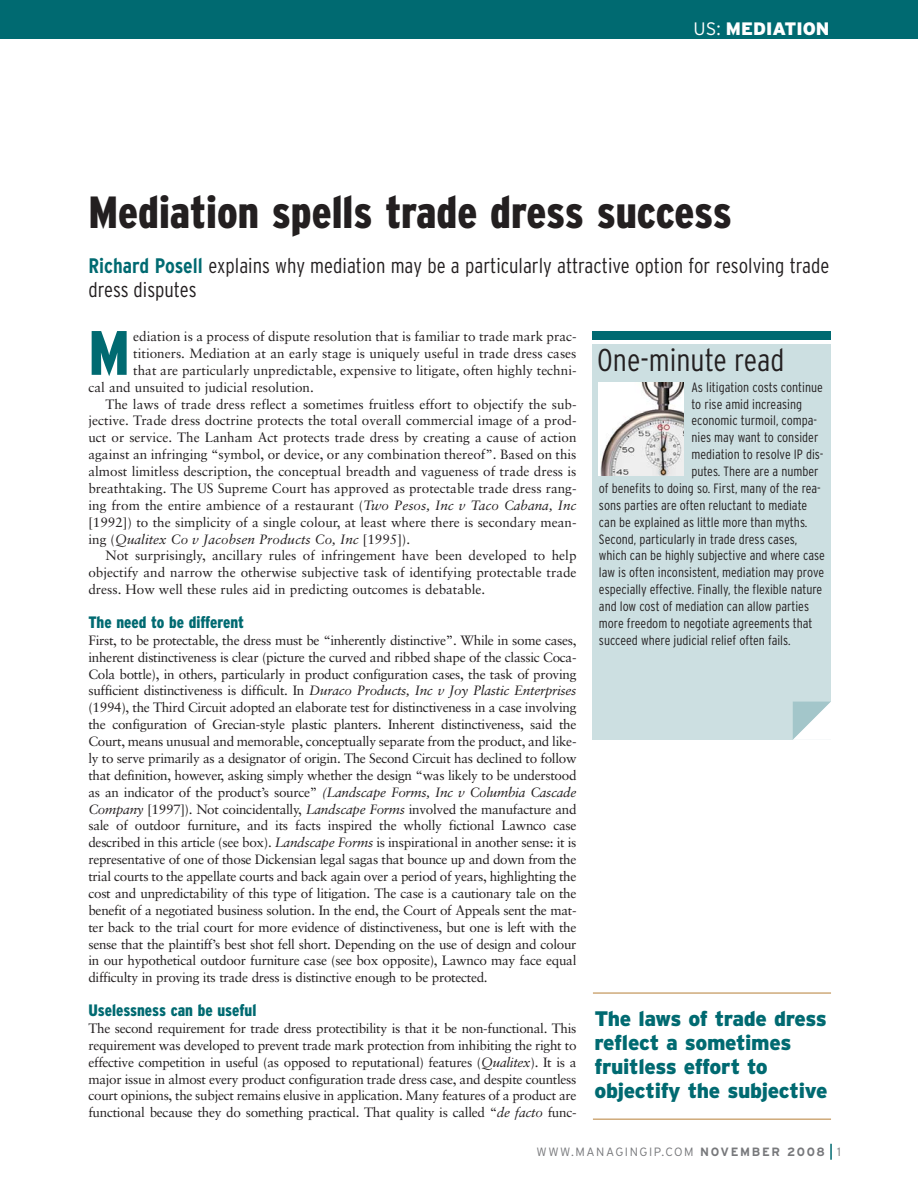
<style>
.page{position:relative;width:918px;height:1188px;background:#fff}
.page>*{position:absolute;margin:0;border:0;box-sizing:border-box;transform-origin:0 0}
.t1{font:900 condensed 62.55px "Interstate";color:#006a71}
.t2{font:900 condensed 45px "Interstate";color:#231f20}
.t3{font:300 condensed 31.5px "Interstate";color:#231f20}
.t4{font:300 condensed 21px/24px "Interstate";color:#231f20}
.t5{font:900 21px/24px "Interstate";letter-spacing:-.015em;color:#006a71}
.t6{font:900 18px "Interstate";color:#fff}
.t7{font:900 condensed 16.5px "Interstate";color:#006a71}
.t8{font:13.5px/16.8px "Sabon";color:#231f20;text-align:justify}
.t9{font:300 condensed 13.5px "Interstate";color:#231f20}
.t10{font:italic 13.5px "Sabon";color:#231f20}
.t11{font:300 12px "Interstate";letter-spacing:.13em;color:#77787b}
.s1{font-weight:300}
.s2{font-weight:700;color:#006a71}
.s3{font-style:italic}
.s4{font-style:normal}
.s5{font-weight:700}
</style>
<div class="page">
<div style="left:0;top:0;width:918px;height:38px;background:#006a71"></div>
<svg style="left:830px;top:1144px;width:2px;height:16px"></svg>
<div style="left:593px;top:344px;width:238px;height:396px;background:#ccdfe1"></div>
<img style="left:600px;top:382px;width:84px;height:94px">
<div style="left:593px;top:332px;width:238px;height:8px;background:#006a71"></div>
<svg style="left:793px;top:702px;width:38px;height:38px"></svg>
<hr style="left:593px;top:992px;width:238px;height:2px;background:#cfaa7a">
<hr style="left:593px;top:1118px;width:238px;height:2px;background:#cfaa7a">
<h3 class="t6" style="left:694px;top:22px;width:137px"><span class="s1">US:</span> MEDIATION</h3>
<h2 class="t2" style="left:88px;top:195px;width:645px">Mediation spells trade dress success</h2>
<h3 class="t4" style="left:88px;top:256px;width:743px"><span class="s2">Richard Posell</span> explains why mediation may be a particularly attractive option for resolving trade dress disputes</h3>
<h1 class="t1" style="left:88px;top:330px;width:43px">M</h1>
<p class="t8" style="left:133px;top:329px;width:445px">ediation is a process of dispute resolution that is familiar to trade mark prac-</p>
<p class="t8" style="left:133px;top:346px;width:445px">titioners. Mediation at an early stage is uniquely useful in trade dress cases</p>
<p class="t8" style="left:133px;top:363px;width:445px">that are particularly unpredictable, expensive to litigate, often highly techni-</p>
<p class="t8" style="left:88px;top:380px;width:227px">cal and unsuited to judicial resolution.</p>
<p class="t8" style="left:105px;top:397px;width:473px">The laws of trade dress reflect a sometimes fruitless effort to objectify the sub-</p>
<p class="t8" style="left:88px;top:414px;width:490px">jective. Trade dress doctrine protects the total overall commercial image of a prod-</p>
<p class="t8" style="left:88px;top:430px;width:490px">uct or service. The Lanham Act protects trade dress by creating a cause of action</p>
<p class="t8" style="left:88px;top:447px;width:490px">against an infringing “symbol, or device, or any combination thereof”. Based on this</p>
<p class="t8" style="left:88px;top:464px;width:490px">almost limitless description, the conceptual breadth and vagueness of trade dress is</p>
<p class="t8" style="left:88px;top:481px;width:490px">breathtaking. The US Supreme Court has approved as protectable trade dress rang-</p>
<p class="t8" style="left:88px;top:498px;width:490px">ing from the entire ambience of a restaurant (<span class="s3">Two Pesos, Inc v Taco Cabana, Inc</span></p>
<p class="t8" style="left:88px;top:515px;width:490px">[1992]) to the simplicity of a single colour, at least where there is secondary mean-</p>
<p class="t10" style="left:88px;top:533px;width:323px"><span class="s4">ing (</span>Qualitex Co v Jacobsen Products Co, Inc <span class="s4">[1995]).</span></p>
<p class="t8" style="left:105px;top:549px;width:473px">Not surprisingly, ancillary rules of infringement have been developed to help</p>
<p class="t8" style="left:88px;top:565px;width:490px">objectify and narrow the otherwise subjective task of identifying protectable trade</p>
<p class="t8" style="left:88px;top:582px;width:398px">dress. How well these rules aid in predicting outcomes is debatable.</p>
<p class="t7" style="left:88px;top:616px;width:157px">The need to be different</p>
<p class="t8" style="left:88px;top:633px;width:490px">First, to be protectable, the dress must be “inherently distinctive”. While in some cases, inherent distinctiveness is clear (picture the curved and ribbed shape of the classic Coca-Cola bottle), in others, particularly in product configuration cases, the task of proving sufficient distinctiveness is difficult. In <span class="s3">Duraco Products, Inc v Joy Plastic Enterprises </span>(1994), the Third Circuit adopted an elaborate test for distinctiveness in a case involving the configuration of Grecian-style plastic planters. Inherent distinctiveness, said the Court, means unusual and memorable, conceptually separate from the product, and like&shy;ly to serve primarily as a designator of origin. The Second Circuit has declined to follow that definition, however, asking simply whether the design “was likely to be understood as an indicator of the product’s source” <span class="s3">(Landscape Forms, Inc v Columbia Cascade Company</span> [1997]). Not coincidentally, <span class="s3">Landscape Forms</span> involved the manufacture and sale of outdoor furniture, and its facts inspired the wholly fictional Lawnco case described in this article (see box). <span class="s3">Landscape Forms</span> is inspirational in another sense: it is representative of one of those Dickensian legal sagas that bounce up and down from the trial courts to the appellate courts and back again over a period of years, highlighting the cost and unpredictability of this type of litigation. The case is a cautionary tale on the benefit of a negotiated business solution. In the end, the Court of Appeals sent the mat&shy;ter back to the trial court for more evidence of distinctiveness, but one is left with the sense that the plaintiff’s best shot fell short. Depending on the use of design and colour in our hypothetical outdoor furniture case (see box opposite), Lawnco may face equal difficulty in proving its trade dress is distinctive enough to be protected.</p>
<p class="t7" style="left:88px;top:1004px;width:169px">Uselessness can be useful</p>
<p class="t8" style="left:88px;top:1021px;width:490px">The second requirement for trade dress protectibility is that it be non-functional. This requirement was developed to prevent trade mark protection from inhibiting the right to effective competition in useful (as opposed to reputational) features (<span class="s3">Qualitex</span>). It is a major issue in almost every product configuration trade dress case, and despite countless court opinions, the subject remains elusive in application. Many features of a product are functional because they do something practical. That quality is called “<span class="s3">de facto</span> func-</p>
<h3 class="t3" style="left:597px;top:348px;width:189px">One-minute read</h3>
<p class="t9" style="left:691px;top:382px;width:133px">As litigation costs continue</p>
<p class="t9" style="left:691px;top:399px;width:112px">to rise amid increasing</p>
<p class="t9" style="left:691px;top:416px;width:127px">economic turmoil, compa-</p>
<p class="t9" style="left:691px;top:433px;width:128px">nies may want to consider</p>
<p class="t9" style="left:691px;top:449px;width:134px">mediation to resolve IP dis-</p>
<p class="t9" style="left:691px;top:466px;width:129px">putes. There are a number</p>
<p class="t9" style="left:599px;top:483px;width:223px">of benefits to doing so. First, many of the rea-</p>
<p class="t9" style="left:599px;top:500px;width:210px">sons parties are often reluctant to mediate</p>
<p class="t9" style="left:599px;top:517px;width:210px">can be explained as little more than myths.</p>
<p class="t9" style="left:599px;top:534px;width:200px">Second, particularly in trade dress cases,</p>
<p class="t9" style="left:599px;top:551px;width:228px">which can be highly subjective and where case</p>
<p class="t9" style="left:599px;top:568px;width:227px">law is often inconsistent, mediation may prove</p>
<p class="t9" style="left:599px;top:584px;width:225px">especially effective. Finally, the flexible nature</p>
<p class="t9" style="left:599px;top:601px;width:212px">and low cost of mediation can allow parties</p>
<p class="t9" style="left:599px;top:618px;width:215px">more freedom to negotiate agreements that</p>
<p class="t9" style="left:599px;top:635px;width:193px">succeed where judicial relief often fails.</p>
<h3 class="t5" style="left:594px;top:1009px;width:235px">The laws of trade dress reflect a sometimes fruitless effort to objectify the subjective</h3>
<p class="t11" style="left:537px;top:1147px;width:306px">WWW.MANAGINGIP.COM <span class="s5">NOVEMBER 2008</span> 1</p>
</div>
